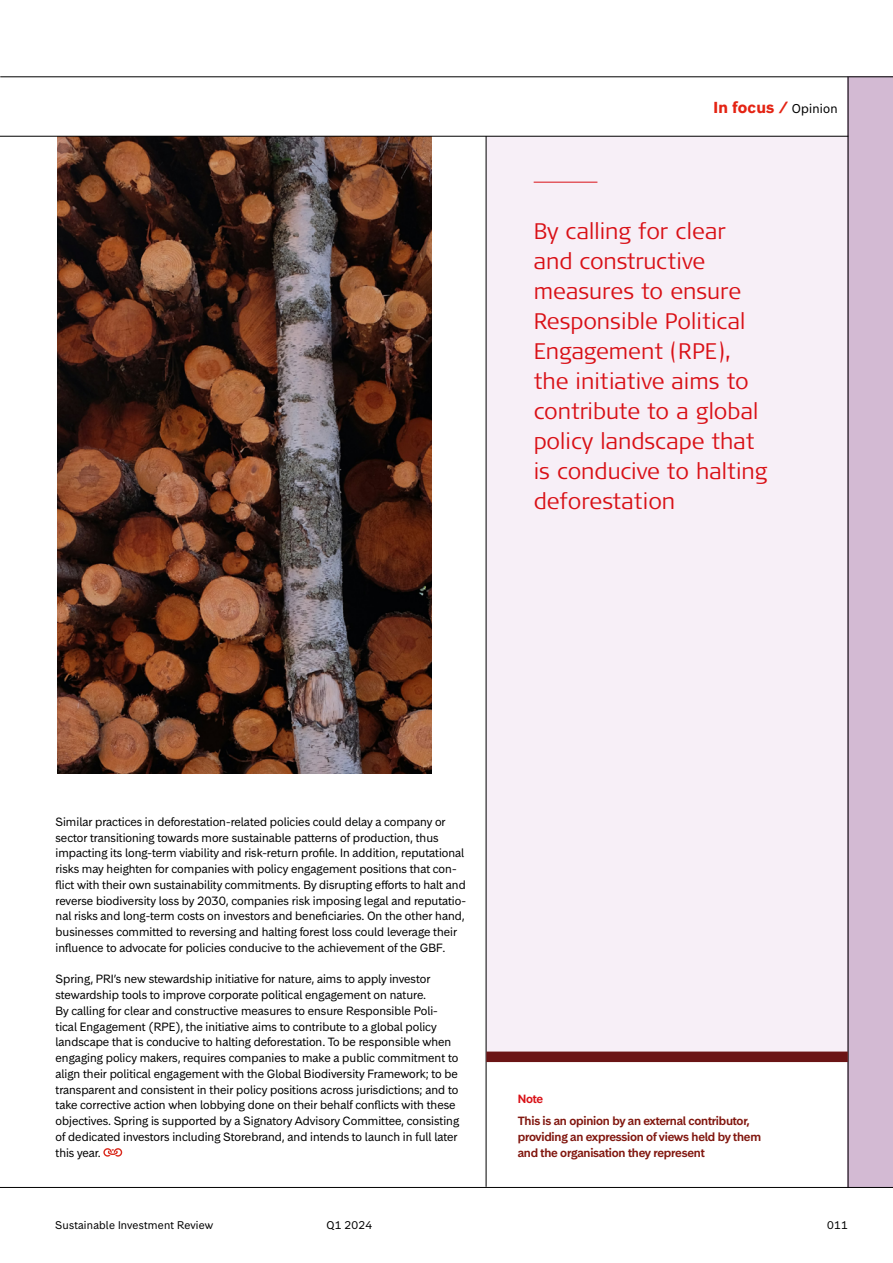
<style>
.page{position:relative;width:893px;height:1263px;background:#fff}
.page>*{position:absolute;margin:0;border:0;box-sizing:border-box;transform-origin:0 0}
.t1{font:300 22.5px/30px "Signa Pro";color:#d91016}
.t2{font:700 15px "Storebrand Text";letter-spacing:.02em;color:#e42313}
.t3{font:11.25px/15.8px "Storebrand Text";color:#000}
.t4{font:600 11.25px/15.8px "Storebrand Text";letter-spacing:-.02em;color:#81170f}
.t5{font:600 11.25px "Storebrand Text";color:#d91016}
.t6{font:10.5px "Storebrand Text";letter-spacing:.02em;color:#000}
.s1{font-weight:400;font-size:12px;color:#000}
</style>
<div class="page">
<div style="left:486px;top:136px;width:362px;height:926px;background:#f7eff7"></div>
<div style="left:848px;top:77px;width:45px;height:1111px;background:#d3bad3"></div>
<img style="left:57px;top:137px;width:375px;height:636px">
<svg style="left:103px;top:1148px;width:19px;height:8px"></svg>
<hr style="left:534px;top:182px;width:63px;height:1px;background:#d91016">
<hr style="left:0;top:77px;width:893px;height:1px;background:#000">
<hr style="left:848px;top:77px;width:1px;height:1111px;background:#000">
<hr style="left:0;top:1187px;width:893px;height:1px;background:#000">
<hr style="left:0;top:136px;width:848px;height:1px;background:#000">
<hr style="left:486px;top:136px;width:1px;height:1051px;background:#000">
<div style="left:486px;top:1051px;width:362px;height:11px;background:#6b1415"></div>
<h2 class="t2" style="left:714px;top:97px;width:126px">In focus / <span class="s1">Opinion</span></h2>
<h1 class="t1" style="left:534px;top:215px;width:235px">By calling for clear and constructive measures to ensure<br>Responsible Political<br>Engagement (RPE), the initiative aims to contribute to a global policy landscape that is conducive to halting deforestation</h1>
<p class="t3" style="left:56px;top:814px;width:412px">Similar practices in deforestation-related policies could delay a company or sector transitioning towards more sustainable patterns of production, thus impacting its long-term viability and risk-return profile. In addition, reputational risks may heighten for companies with policy engagement positions that con&shy;flict with their own sustainability commitments. By disrupting efforts to halt and reverse biodiversity loss by 2030, companies risk imposing legal and reputatio&shy;nal risks and long-term costs on investors and beneficiaries. On the other hand, businesses committed to reversing and halting forest loss could leverage their influence to advocate for policies conducive to the achievement of the GBF.</p>
<p class="t3" style="left:56px;top:971px;width:405px">Spring, PRI’s new stewardship initiative for nature, aims to apply investor stewardship tools to improve corporate political engagement on nature.<br>By calling for clear and constructive measures to ensure Responsible Poli&shy;tical Engagement (RPE), the initiative aims to contribute to a global policy landscape that is conducive to halting deforestation. To be responsible when engaging policy makers, requires companies to make a public commitment to align their political engagement with the Global Biodiversity Framework; to be transparent and consistent in their policy positions across jurisdictions; and to take corrective action when lobbying done on their behalf conflicts with these objectives. Spring is supported by a Signatory Advisory Committee, consisting of dedicated investors including Storebrand, and intends to launch in full later this year.</p>
<p class="t5" style="left:518px;top:1091px;width:27px">Note</p>
<p class="t4" style="left:518px;top:1113px;width:245px">This is an opinion by an external contributor, providing an expression of views held by them and the organisation they represent</p>
<p class="t6" style="left:55px;top:1218px;width:159px">Sustainable Investment Review</p>
<p class="t6" style="left:327px;top:1218px;width:47px">Q1 2024</p>
<p class="t6" style="left:827px;top:1218px;width:22px">011</p>
</div>
